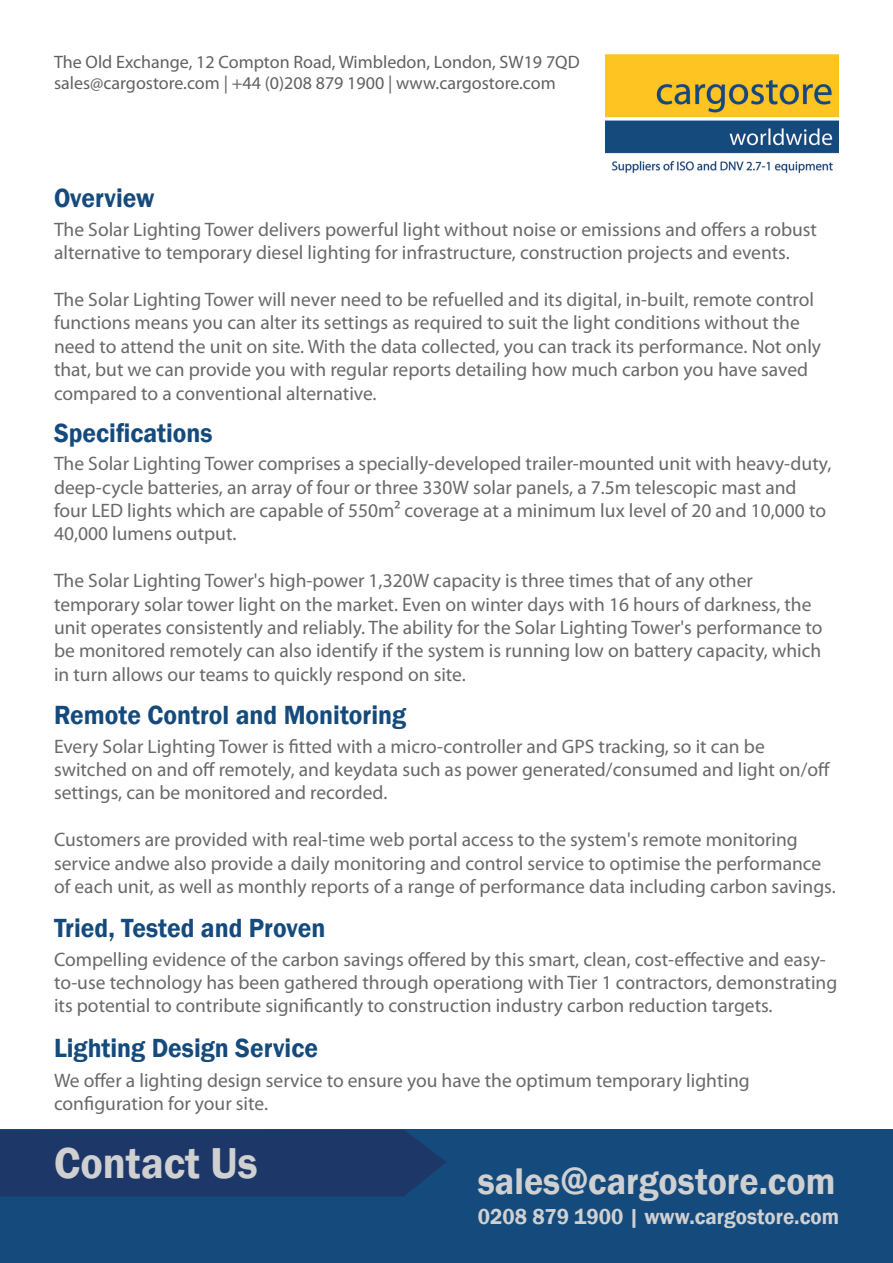
<style>
.page{position:relative;width:893px;height:1263px;background:#fff}
.page>*{position:absolute;margin:0;border:0;box-sizing:border-box;transform-origin:0 0}
.t1{font:600 44.55px "Franklin Gothic";color:#cfd0cf;scale:.94 1}
.t2{font:600 38.1px "Franklin Gothic";color:#cfd0d2;scale:.94 1}
.t3{font:600 27px "Franklin Gothic";color:#144a7c;scale:.94 1}
.t4{font:600 22.2px "Franklin Gothic";color:#cfd0d2;scale:.94 1}
.t5{font:19.5px/23.4px "Myriad Pro";color:#696969}
.t6{font:18px/21.6px "Myriad Pro";color:#616164}
</style>
<div class="page">
<img style="left:606px;top:54px;width:233px;height:120px">
<div style="left:0;top:1130px;width:893px;height:133px;background:#144a7c"></div>
<div style="left:0;top:1130px;width:446px;height:66px;background:#1e3769"></div>
<p class="t6" style="left:54px;top:50px;width:527px">The Old Exchange, 12 Compton Road, Wimbledon, London, SW19 7QD sales@cargostore.com | +44 (0)208 879 1900 | www.cargostore.com</p>
<p class="t3" style="left:54px;top:182px;width:108px">Overview</p>
<p class="t5" style="left:54px;top:217px;width:765px">The Solar Lighting Tower delivers powerful light without noise or emissions and offers a robust alternative to temporary diesel lighting for infrastructure, construction projects and events.</p>
<p class="t5" style="left:54px;top:287px;width:769px">The Solar Lighting Tower will never need to be refuelled and its digital, in-built, remote control functions means you can alter its settings as required to suit the light conditions without the need to attend the unit on site. With the data collected, you can track its performance. Not only that, but we can provide you with regular reports detailing how much carbon you have saved compared to a conventional alternative.</p>
<p class="t3" style="left:54px;top:416px;width:170px">Specifications</p>
<p class="t5" style="left:54px;top:452px;width:779px">The Solar Lighting Tower comprises a specially-developed trailer-mounted unit with heavy-duty, deep-cycle batteries, an array of four or three 330W solar panels, a 7.5m telescopic mast and four LED lights which are capable of 550m2 coverage at a minimum lux level of 20 and 10,000 to 40,000 lumens output.</p>
<p class="t5" style="left:54px;top:569px;width:770px">The Solar Lighting Tower's high-power 1,320W capacity is three times that of any other temporary solar tower light on the market. Even on winter days with 16 hours of darkness, the unit operates consistently and reliably. The ability for the Solar Lighting Tower's performance to be monitored remotely can also identify if the system is running low on battery capacity, which in turn allows our teams to quickly respond on site.</p>
<p class="t3" style="left:54px;top:698px;width:376px">Remote Control and Monitoring</p>
<p class="t5" style="left:54px;top:734px;width:778px">Every Solar Lighting Tower is fitted with a micro-controller and GPS tracking, so it can be switched on and off remotely, and keydata such as power generated/consumed and light on/off settings, can be monitored and recorded.</p>
<p class="t5" style="left:54px;top:828px;width:783px">Customers are provided with real-time web portal access to the system's remote monitoring service andwe also provide a daily monitoring and control service to optimise the performance of each unit, as well as monthly reports of a range of performance data including carbon savings.</p>
<p class="t3" style="left:54px;top:912px;width:290px">Tried, Tested and Proven</p>
<p class="t5" style="left:54px;top:947px;width:785px">Compelling evidence of the carbon savings offered by this smart, clean, cost-effective and easy&shy;to-use technology has been gathered through operationg with Tier 1 contractors, demonstrating its potential to contribute significantly to construction industry carbon reduction targets.</p>
<p class="t3" style="left:54px;top:1031px;width:282px">Lighting Design Service</p>
<p class="t5" style="left:54px;top:1068px;width:697px">We offer a lighting design service to ensure you have the optimum temporary lighting configuration for your site.</p>
<p class="t1" style="left:54px;top:1135px;width:218px">Contact Us</p>
<p class="t2" style="left:478px;top:1158px;width:382px">sales@cargostore.com</p>
<p class="t4" style="left:478px;top:1202px;width:386px">0208 879 1900 | www.cargostore.com</p>
</div>
